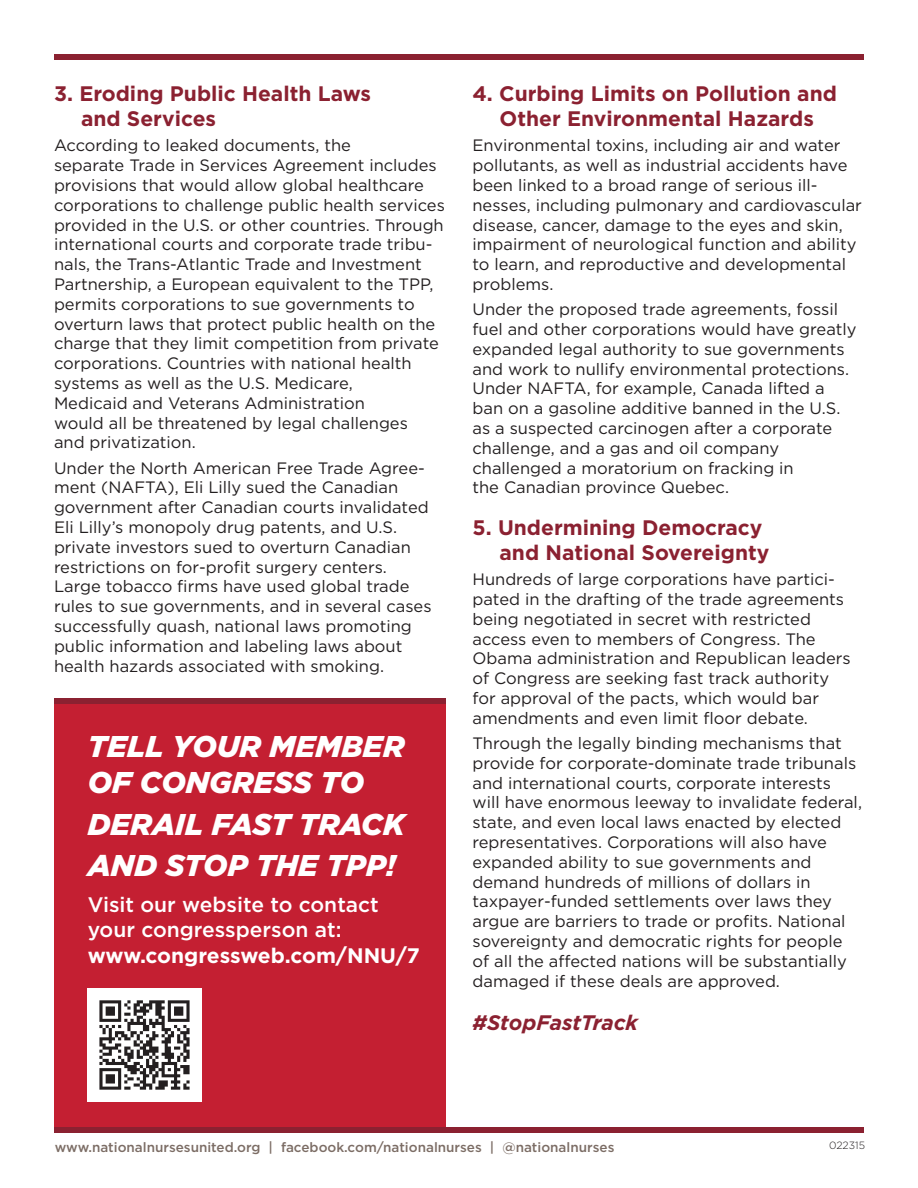
<style>
.page{position:relative;width:918px;height:1188px;background:#fff}
.page>*{position:absolute;margin:0;border:0;box-sizing:border-box;transform-origin:0 0}
.t1{font:italic 900 30px/36px "Gotham";color:#fff}
.t2{font:700 21px/25.2px "Gotham";color:#8b2131}
.t3{font:500 21px/25.2px "Gotham";color:#fff}
.t4{font:700 21px "Gotham";letter-spacing:-.005em;color:#fff}
.t5{font:italic 700 21px "Gotham";letter-spacing:-.005em;color:#8b2131}
.t6{font:16.5px/19.8px "Gotham";color:#231f20}
.t7{font:500 13.5px "Gotham";color:#7c6d65}
.t8{font:300 10.5px "Gotham";color:#231f20}
</style>
<div class="page">
<div style="left:54px;top:54px;width:810px;height:6px;background:#8b2131"></div>
<div style="left:54px;top:1127px;width:810px;height:6px;background:#8b2131"></div>
<div style="left:54px;top:698px;width:392px;height:429px;background:#c41f32"></div>
<img style="left:88px;top:988px;width:113px;height:114px">
<div style="left:54px;top:698px;width:391px;height:6px;background:#8b2131"></div>
<p class="t2" style="left:81px;top:81px;width:292px;text-indent:-27px">3. Eroding Public Health Laws and Services</p>
<p class="t6" style="left:54px;top:135px;width:392px">According to leaked documents, the<br>separate Trade in Services Agreement includes provisions that would allow global healthcare corporations to challenge public health services provided in the U.S. or other countries. Through international courts and corporate trade tribu&shy;nals, the Trans-Atlantic Trade and Investment Partnership, a European equivalent to the TPP, permits corporations to sue governments to overturn laws that protect public health on the charge that they limit competition from private corporations. Countries with national health systems as well as the U.S. Medicare,<br>Medicaid and Veterans Administration<br>would all be threatened by legal challenges<br>and privatization.</p>
<p class="t6" style="left:54px;top:458px;width:379px">Under the North American Free Trade Agree&shy;ment (NAFTA), Eli Lilly sued the Canadian government after Canadian courts invalidated Eli Lilly’s monopoly drug patents, and U.S. private investors sued to overturn Canadian restrictions on for-profit surgery centers.<br>Large tobacco firms have used global trade rules to sue governments, and in several cases successfully quash, national laws promoting public information and labeling laws about health hazards associated with smoking.</p>
<h1 class="t1" style="left:88px;top:728px;width:318px">TELL YOUR MEMBER<br>OF CONGRESS TO</h1>
<h1 class="t1" style="left:88px;top:803px;width:319px;line-height:41.4px">DERAIL FAST TRACK<br>AND STOP THE TPP!</h1>
<p class="t3" style="left:88px;top:892px;width:293px">Visit our website to contact your congressperson at:</p>
<p class="t4" style="left:88px;top:941px;width:334px">www.congressweb.com/NNU/7</p>
<p class="t2" style="left:472px;top:81px;width:366px;text-align:center">4. Curbing Limits on Pollution and<br>Other Environmental Hazards</p>
<p class="t6" style="left:472px;top:135px;width:391px">Environmental toxins, including air and water pollutants, as well as industrial accidents have been linked to a broad range of serious ill&shy;nesses, including pulmonary and cardiovascular disease, cancer, damage to the eyes and skin, impairment of neurological function and ability to learn, and reproductive and developmental problems.</p>
<p class="t6" style="left:472px;top:299px;width:386px">Under the proposed trade agreements, fossil fuel and other corporations would have greatly expanded legal authority to sue governments and work to nullify environmental protections.<br>Under NAFTA, for example, Canada lifted a ban on a gasoline additive banned in the U.S. as a suspected carcinogen after a corporate challenge, and a gas and oil company challenged a moratorium on fracking in<br>the Canadian province Quebec.</p>
<p class="t2" style="left:500px;top:515px;width:271px;text-indent:-27px">5. Undermining Democracy and National Sovereignty</p>
<p class="t6" style="left:472px;top:569px;width:380px">Hundreds of large corporations have partici&shy;pated in the drafting of the trade agreements being negotiated in secret with restricted access even to members of Congress. The Obama administration and Republican leaders of Congress are seeking fast track authority for approval of the pacts, which would bar amendments and even limit floor debate.</p>
<p class="t6" style="left:472px;top:733px;width:391px">Through the legally binding mechanisms that provide for corporate-dominate trade tribunals and international courts, corporate interests will have enormous leeway to invalidate federal, state, and even local laws enacted by elected representatives. Corporations will also have expanded ability to sue governments and demand hundreds of millions of dollars in taxpayer-funded settlements over laws they argue are barriers to trade or profits. National sovereignty and democratic rights for people of all the affected nations will be substantially damaged if these deals are approved.</p>
<p class="t5" style="left:472px;top:1009px;width:167px">#StopFastTrack</p>
<p class="t7" style="left:55px;top:1138px;width:561px">www.nationalnursesunited.org | facebook.com/nationalnurses | @nationalnurses</p>
<p class="t8" style="left:829px;top:1139px;width:38px">022315</p>
</div>
